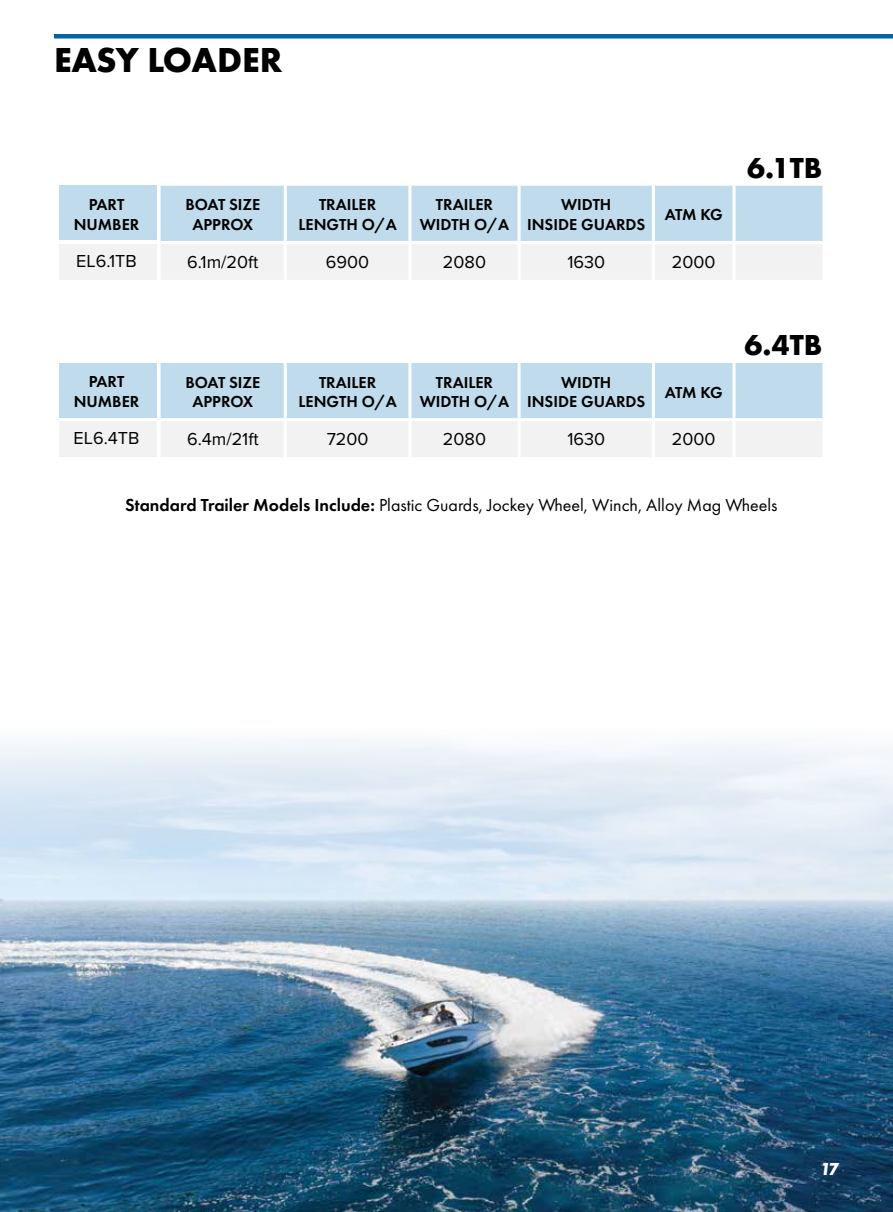
<style>
.page{position:relative;width:893px;height:1212px;background:#fff}
.page>*{position:absolute;margin:0;border:0;box-sizing:border-box;transform-origin:0 0}
.t1{font:700 36px "Futura PT";letter-spacing:-.01em;color:#000}
.t2{font:700 30px "Futura PT";color:#000}
.t3{font:18px "Futura PT";color:#000}
.t4{font:18px "Proxima Nova";color:#000}
.t5{font:italic 700 18px "Futura PT";color:#fff}
.t6{font:600 16.5px/19.8px "Futura PT";color:#000;text-align:center}
.s1{font-weight:600}
</style>
<div class="page">
<img style="left:0;top:740px;width:893px;height:472px">
<div style="left:54px;top:34px;width:839px;height:5px;background:#0064a3"></div>
<svg style="left:161px;top:186px;width:661px;height:94px"></svg>
<hr style="left:408px;top:244px;width:3px;height:36px;background:#fff">
<hr style="left:518px;top:244px;width:3px;height:36px;background:#fff">
<hr style="left:652px;top:244px;width:3px;height:36px;background:#fff">
<hr style="left:408px;top:186px;width:3px;height:55px;background:#fff">
<hr style="left:518px;top:186px;width:3px;height:55px;background:#fff">
<hr style="left:652px;top:186px;width:3px;height:55px;background:#fff">
<hr style="left:285px;top:241px;width:125px;height:3px;background:#fff">
<hr style="left:410px;top:241px;width:109px;height:3px;background:#fff">
<hr style="left:519px;top:241px;width:134px;height:3px;background:#fff">
<hr style="left:653px;top:241px;width:81px;height:3px;background:#fff">
<hr style="left:284px;top:186px;width:3px;height:55px;background:#fff">
<hr style="left:161px;top:241px;width:124px;height:3px;background:#fff">
<hr style="left:284px;top:244px;width:3px;height:36px;background:#fff">
<hr style="left:732px;top:186px;width:3px;height:55px;background:#fff">
<hr style="left:734px;top:241px;width:88px;height:3px;background:#fff">
<hr style="left:732px;top:244px;width:3px;height:36px;background:#fff">
<svg style="left:161px;top:363px;width:661px;height:94px"></svg>
<hr style="left:408px;top:421px;width:3px;height:36px;background:#fff">
<hr style="left:518px;top:421px;width:3px;height:36px;background:#fff">
<hr style="left:652px;top:421px;width:3px;height:36px;background:#fff">
<hr style="left:408px;top:363px;width:3px;height:55px;background:#fff">
<hr style="left:518px;top:363px;width:3px;height:55px;background:#fff">
<hr style="left:652px;top:363px;width:3px;height:55px;background:#fff">
<hr style="left:285px;top:418px;width:125px;height:3px;background:#fff">
<hr style="left:410px;top:418px;width:109px;height:3px;background:#fff">
<hr style="left:519px;top:418px;width:134px;height:3px;background:#fff">
<hr style="left:653px;top:418px;width:81px;height:3px;background:#fff">
<hr style="left:284px;top:363px;width:3px;height:55px;background:#fff">
<hr style="left:161px;top:418px;width:124px;height:3px;background:#fff">
<hr style="left:284px;top:421px;width:3px;height:36px;background:#fff">
<hr style="left:732px;top:363px;width:3px;height:55px;background:#fff">
<hr style="left:734px;top:418px;width:88px;height:3px;background:#fff">
<hr style="left:732px;top:421px;width:3px;height:36px;background:#fff">
<div style="left:60px;top:363px;width:97px;height:54px;background:#c0dbeb"></div>
<div style="left:60px;top:421px;width:97px;height:36px;background:#f2f2f2"></div>
<div style="left:60px;top:186px;width:97px;height:54px;background:#c0dbeb"></div>
<div style="left:60px;top:244px;width:97px;height:36px;background:#f2f2f2"></div>
<h1 class="t1" style="left:54px;top:37px;width:230px">EASY LOADER</h1>
<p class="t6" style="left:74px;top:195px;width:67px">PART<br>NUMBER</p>
<p class="t4" style="left:76px;top:248px;width:62px">EL6.1TB</p>
<p class="t6" style="left:74px;top:372px;width:67px">PART<br>NUMBER</p>
<p class="t4" style="left:74px;top:425px;width:67px">EL6.4TB</p>
<p class="t6" style="left:185px;top:195px;width:77px">BOAT SIZE<br>APPROX</p>
<p class="t6" style="left:298px;top:195px;width:100px">TRAILER<br>LENGTH O/A</p>
<p class="t6" style="left:420px;top:195px;width:91px">TRAILER<br>WIDTH O/A</p>
<p class="t6" style="left:527px;top:195px;width:120px">WIDTH<br>INSIDE GUARDS</p>
<p class="t6" style="left:665px;top:205px;width:60px">ATM KG</p>
<p class="t4" style="left:187px;top:249px;width:73px">6.1m/20ft</p>
<p class="t4" style="left:326px;top:249px;width:45px">6900</p>
<p class="t4" style="left:443px;top:249px;width:45px">2080</p>
<p class="t4" style="left:567px;top:249px;width:39px">1630</p>
<p class="t4" style="left:672px;top:249px;width:45px">2000</p>
<h2 class="t2" style="left:747px;top:148px;width:77px">6.1TB</h2>
<p class="t6" style="left:185px;top:372px;width:77px">BOAT SIZE<br>APPROX</p>
<p class="t6" style="left:298px;top:372px;width:100px">TRAILER<br>LENGTH O/A</p>
<p class="t6" style="left:420px;top:372px;width:91px">TRAILER<br>WIDTH O/A</p>
<p class="t6" style="left:527px;top:372px;width:120px">WIDTH<br>INSIDE GUARDS</p>
<p class="t6" style="left:665px;top:382px;width:60px">ATM KG</p>
<p class="t4" style="left:187px;top:426px;width:73px">6.4m/21ft</p>
<p class="t4" style="left:327px;top:426px;width:43px">7200</p>
<p class="t4" style="left:443px;top:426px;width:45px">2080</p>
<p class="t4" style="left:567px;top:426px;width:39px">1630</p>
<p class="t4" style="left:672px;top:426px;width:45px">2000</p>
<h2 class="t2" style="left:745px;top:325px;width:79px">6.4TB</h2>
<p class="t3" style="left:125px;top:494px;width:654px"><span class="s1">Standard Trailer Models Include:</span> Plastic Guards, Jockey Wheel, Winch, Alloy Mag Wheels</p>
<p class="t5" style="left:820px;top:1157px;width:20px">17</p>
</div>
